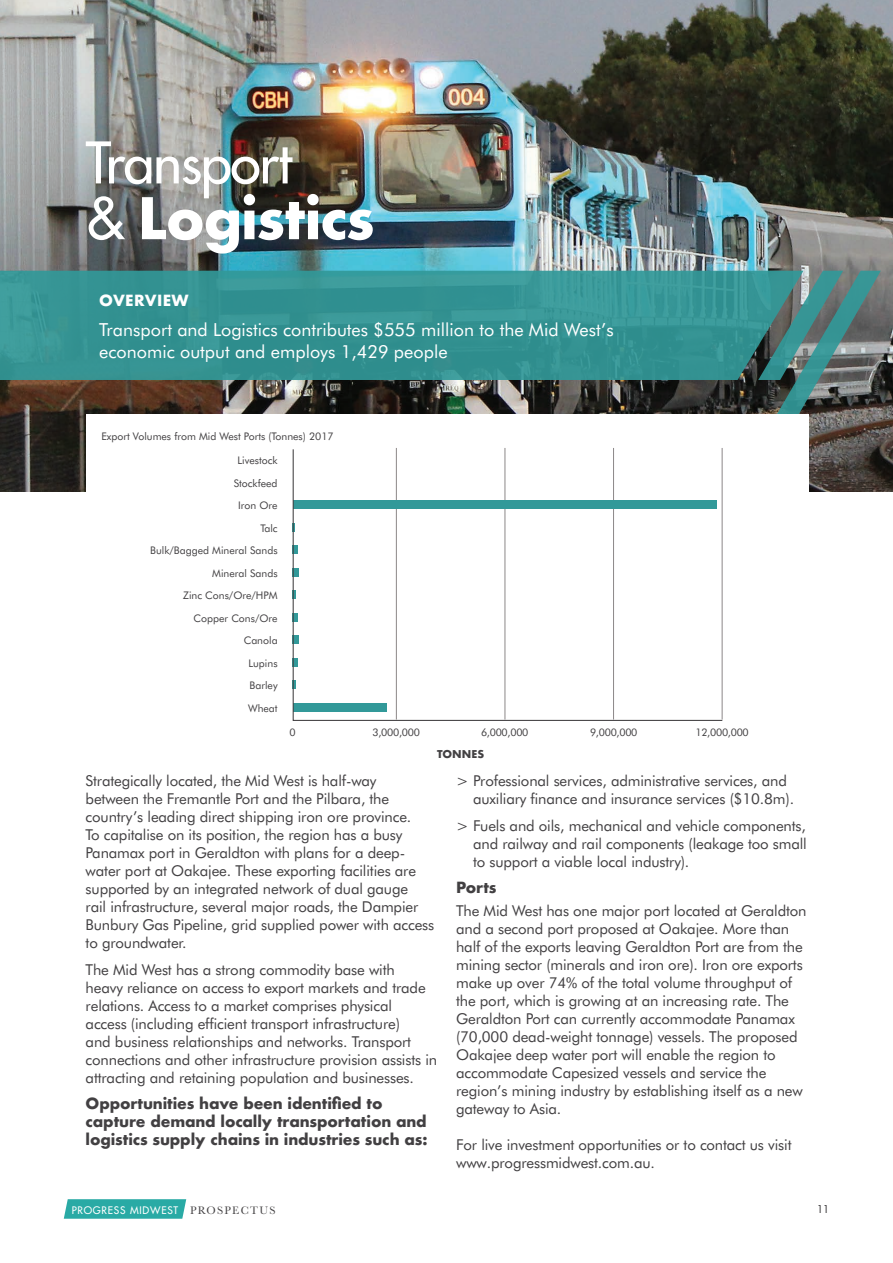
<style>
.page{position:relative;width:893px;height:1263px;background:#fff}
.page>*{position:absolute;margin:0;border:0;box-sizing:border-box;transform-origin:0 0}
.t1{font:55.8px/55.8px "Futura";letter-spacing:-.025em;color:#fff}
.t2{font:18px/21.6px "Futura BT";color:#fff}
.t3{font:15px/18px "Futura BT";letter-spacing:-.01em;color:#424042}
.t4{font:700 15px/18px "Futura";letter-spacing:-.01em;color:#424042}
.t5{font:700 15px "Futura";letter-spacing:.025em;color:#fff}
.t6{font:10.5px/22.5px "Futura BT";color:#424042;text-align:right}
.t7{font:700 10.5px "Futura";color:#424042}
.t8{font:10.5px "Futura";color:#424042}
.t9{font:10.2px "Futura";letter-spacing:.075em;color:#fff}
.s1{font-weight:700}
.s2{font-family:"Futura";font-weight:700}
.s3{font-family:"Baskerville";font-size:11.25px;color:#424042}
</style>
<div class="page">
<svg style="left:64px;top:1199px;width:122px;height:20px;background:#34aea9"></svg>
<img style="left:0;top:0;width:893px;height:491px">
<svg style="left:703px;top:271px;width:178px;height:221px;background:#515956"></svg>
<svg style="left:0;top:271px;width:758px;height:109px;background:#349292"></svg>
<svg style="left:758px;top:271px;width:85px;height:109px;background:#4d8382"></svg>
<div style="left:86px;top:415px;width:722px;height:188px;background:#fff"></div>
<svg style="left:292px;top:448px;width:431px;height:273px"></svg>
<p class="t1" style="left:86px;top:135px;width:290px">Transport<br>&amp; <span class="s1">Logistics</span></p>
<p class="t5" style="left:99px;top:290px;width:91px">OVERVIEW</p>
<p class="t2" style="left:99px;top:319px;width:516px">Transport and Logistics contributes $555 million to the Mid West’s economic output and employs 1,429 people</p>
<p class="t6" style="left:101px;top:425px;width:234px">Export Volumes from Mid West Ports (Tonnes) 2017</p>
<p class="t6" style="left:237px;top:449px;width:42px">Livestock</p>
<p class="t6" style="left:234px;top:471px;width:45px">Stockfeed</p>
<p class="t6" style="left:238px;top:494px;width:41px">Iron Ore</p>
<p class="t6" style="left:260px;top:516px;width:19px">Talc</p>
<p class="t6" style="left:150px;top:539px;width:129px">Bulk/Bagged Mineral Sands</p>
<p class="t6" style="left:212px;top:561px;width:67px">Mineral Sands</p>
<p class="t6" style="left:183px;top:584px;width:96px">Zinc Cons/Ore/HPM<br>Copper Cons/Ore</p>
<p class="t6" style="left:244px;top:629px;width:35px">Canola</p>
<p class="t6" style="left:249px;top:651px;width:31px">Lupins</p>
<p class="t6" style="left:250px;top:674px;width:30px">Barley</p>
<p class="t6" style="left:248px;top:696px;width:31px">Wheat</p>
<p class="t6" style="left:289px;top:721px;width:8px">0</p>
<p class="t6" style="left:372px;top:721px;width:49px">3,000,000</p>
<p class="t6" style="left:481px;top:721px;width:49px">6,000,000</p>
<p class="t6" style="left:590px;top:721px;width:49px">9,000,000</p>
<p class="t6" style="left:695px;top:721px;width:55px">12,000,000</p>
<p class="t7" style="left:437px;top:746px;width:49px">TONNES</p>
<p class="t3" style="left:86px;top:772px;width:350px">Strategically located, the Mid West is half-way<br>between the Fremantle Port and the Pilbara, the country’s leading direct shipping iron ore province.<br>To capitalise on its position, the region has a busy Panamax port in Geraldton with plans for a deep&shy;water port at Oakajee. These exporting facilities are supported by an integrated network of dual gauge<br>rail infrastructure, several major roads, the Dampier Bunbury Gas Pipeline, grid supplied power with access to groundwater.</p>
<p class="t3" style="left:86px;top:960px;width:353px">The Mid West has a strong commodity base with<br>heavy reliance on access to export markets and trade relations. Access to a market comprises physical<br>access (including efficient transport infrastructure)<br>and business relationships and networks. Transport connections and other infrastructure provision assists in attracting and retaining population and businesses.</p>
<p class="t4" style="left:86px;top:1095px;width:343px">Opportunities have been identified to capture demand locally transportation and logistics supply chains in industries such as:</p>
<p class="t3" style="left:473px;top:772px;width:322px;text-indent:-17px">&gt; Professional services, administrative services, and auxiliary finance and insurance services ($10.8m).</p>
<p class="t3" style="left:473px;top:816px;width:335px;text-align:justify;text-indent:-17px">&gt; Fuels and oils, mechanical and vehicle components, and railway and rail components (leakage too small to support a viable local industry).</p>
<p class="t3" style="left:456px;top:877px;width:352px;line-height:22.2px"><span class="s2">Ports<br></span>The Mid West has one major port located at Geraldton</p>
<p class="t3" style="left:456px;top:919px;width:348px">and a second port proposed at Oakajee. More than half of the exports leaving Geraldton Port are from the mining sector (minerals and iron ore). Iron ore exports make up over 74% of the total volume throughput of the port, which is growing at an increasing rate. The Geraldton Port can currently accommodate Panamax (70,000 dead-weight tonnage) vessels. The proposed Oakajee deep water port will enable the region to accommodate Capesized vessels and service the region’s mining industry by establishing itself as a new gateway to Asia.</p>
<p class="t3" style="left:456px;top:1136px;width:337px">For live investment opportunities or to contact us visit www.progressmidwest.com.au.</p>
<p class="t9" style="left:72px;top:1203px;width:205px">PROGRESS MIDWEST <span class="s3">PROSPECTUS</span></p>
<p class="t8" style="left:817px;top:1203px;width:14px">11</p>
</div>
